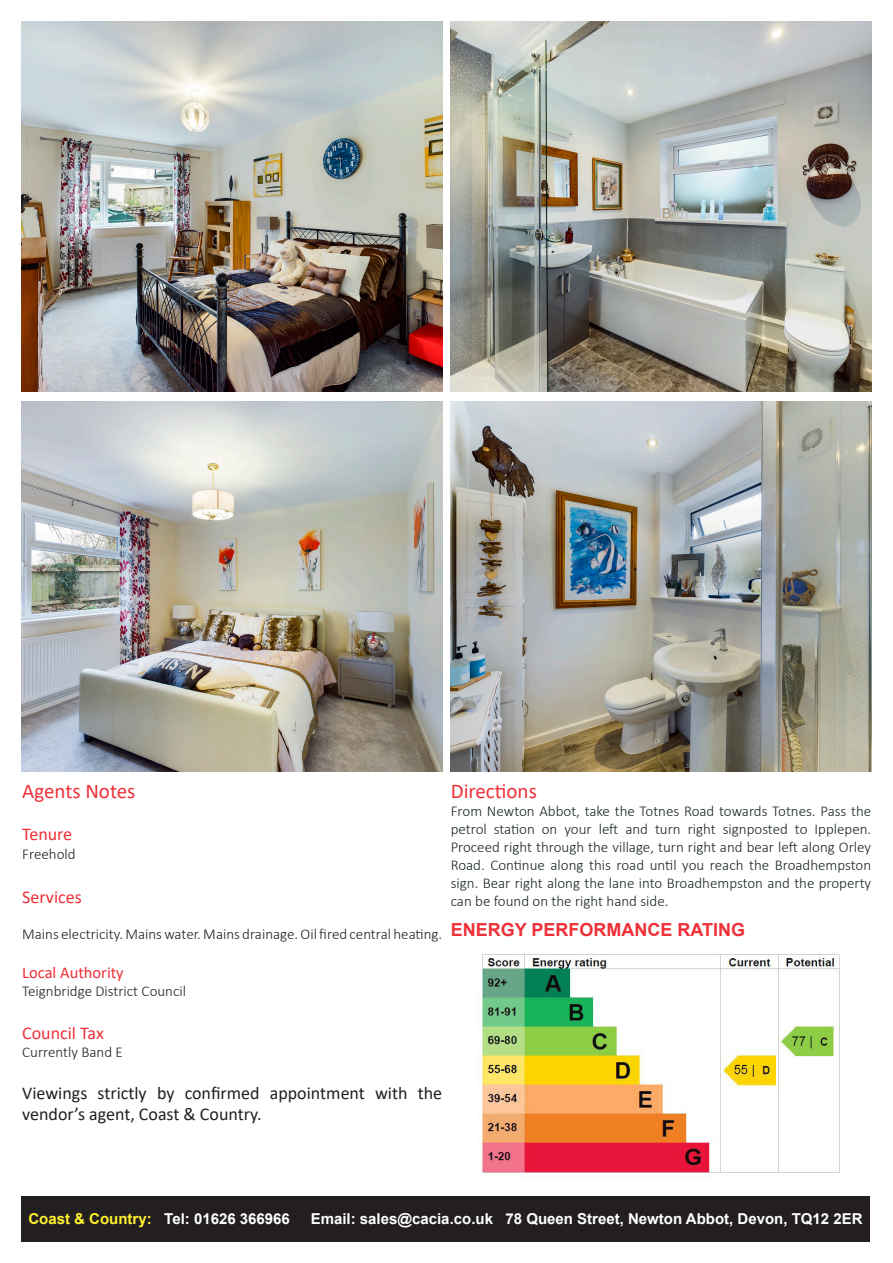
<style>
.page{position:relative;width:893px;height:1263px;background:#fff}
.page>*{position:absolute;margin:0;border:0;box-sizing:border-box;transform-origin:0 0}
.t1{font:21px "Calibri";color:#ee3038}
.t2{font:18px/21.6px "Calibri";color:#231f20}
.t3{font:18px "Calibri";color:#ee3038}
.t4{font:700 18px "Arial";color:#ee3038}
.t5{font:16.5px "Calibri";color:#ee3038}
.t6{font:300 15px/18px "Calibri";color:#1b2528;text-align:justify}
.t7{font:300 15px "Calibri";color:#231f20}
.t8{font:700 15px "Arial";color:#fff}
.s1{color:#fff22e}
</style>
<div class="page">
<div style="left:21px;top:1196px;width:849px;height:46px;background:#231f20"></div>
<img style="left:451px;top:21px;width:421px;height:370px">
<img style="left:21px;top:21px;width:421px;height:370px">
<img style="left:451px;top:402px;width:421px;height:370px">
<img style="left:21px;top:402px;width:421px;height:370px">
<img style="left:478px;top:954px;width:362px;height:225px">
<p class="t1" style="left:22px;top:777px;width:115px">Agents Notes</p>
<p class="t3" style="left:22px;top:821px;width:52px">Tenure</p>
<p class="t7" style="left:22px;top:845px;width:55px">Freehold</p>
<p class="t3" style="left:22px;top:884px;width:61px">Services</p>
<p class="t7" style="left:22px;top:924px;width:421px">Mains electricity. Mains water. Mains drainage. Oil fired central heating.</p>
<p class="t5" style="left:22px;top:961px;width:103px">Local Authority</p>
<p class="t7" style="left:22px;top:982px;width:165px">Teignbridge District Council</p>
<p class="t3" style="left:22px;top:1021px;width:83px">Council Tax</p>
<p class="t7" style="left:22px;top:1043px;width:102px">Currently Band E</p>
<p class="t2" style="left:22px;top:1081px;width:421px">Viewings strictly by confirmed appointment with the vendor’s agent, Coast &amp; Country.</p>
<p class="t1" style="left:451px;top:777px;width:88px">Directions</p>
<p class="t6" style="left:451px;top:802px;width:422px">From Newton Abbot, take the Totnes Road towards Totnes. Pass the petrol station on your left and turn right signposted to Ipplepen.<br>Proceed right through the village, turn right and bear left along Orley Road. Continue along this road until you reach the Broadhempston sign. Bear right along the lane into Broadhempston and the property can be found on the right hand side.</p>
<p class="t4" style="left:451px;top:917px;width:296px">ENERGY PERFORMANCE RATING</p>
<p class="t8" style="left:28px;top:1208px;width:263px"><span class="s1">Coast &amp; Country:</span> Tel: 01626 366966</p>
<p class="t8" style="left:311px;top:1208px;width:553px">Email: sales@cacia.co.uk 78 Queen Street, Newton Abbot, Devon, TQ12 2ER</p>
</div>
